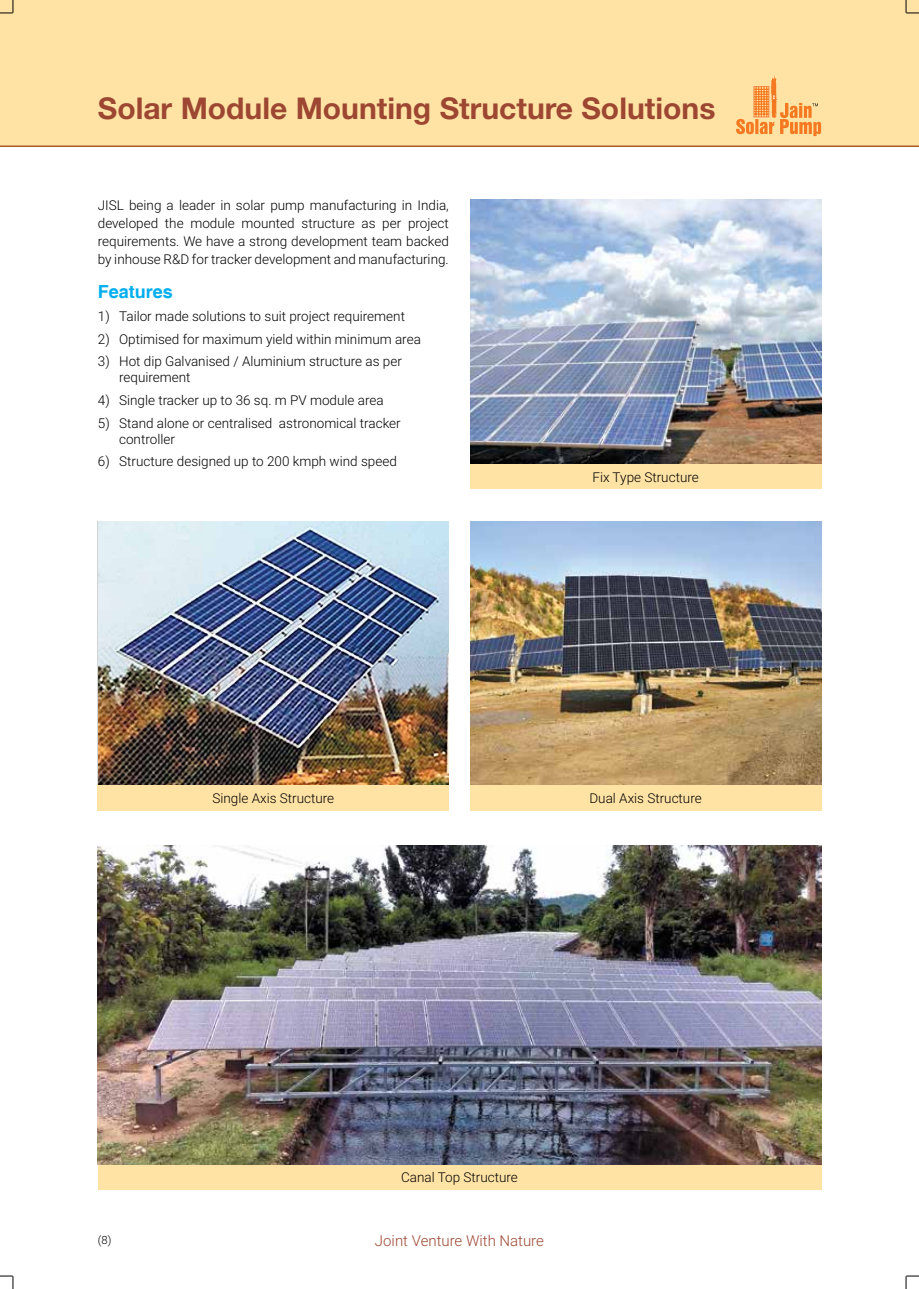
<style>
.page{position:relative;width:919px;height:1289px;background:#fff}
.page>*{position:absolute;margin:0;border:0;box-sizing:border-box;transform-origin:0 0}
.t1{font:700 30px "Helvetica Neue LT Std";color:#9d4732}
.t2{font:700 18px "Helvetica";color:#00aeef}
.t3{font:300 15px "Roboto";color:#9d4732}
.t4{font:300 13.5px/18px "Roboto";color:#000}
.t5{font:300 11.25px "Roboto";color:#000}
</style>
<div class="page">
<div style="left:0;top:0;width:918px;height:147px;background:#ffe3a5"></div>
<hr style="left:0;top:145px;width:918px;height:2px;background:#a75e25">
<svg style="left:736px;top:75px;width:85px;height:71px"></svg>
<svg style="left:905px;top:0;width:13px;height:14px"></svg>
<svg style="left:0;top:0;width:14px;height:14px"></svg>
<svg style="left:0;top:1275px;width:14px;height:13px"></svg>
<svg style="left:905px;top:1275px;width:13px;height:13px"></svg>
<div style="left:98px;top:1164px;width:723px;height:25px;background:#ffe3a5"></div>
<img style="left:98px;top:845px;width:723px;height:319px">
<img style="left:470px;top:521px;width:351px;height:263px">
<div style="left:470px;top:785px;width:351px;height:26px;background:#ffe3a5"></div>
<div style="left:98px;top:785px;width:351px;height:26px;background:#ffe3a5"></div>
<img style="left:98px;top:521px;width:351px;height:263px">
<div style="left:470px;top:463px;width:351px;height:26px;background:#ffe3a5"></div>
<img style="left:470px;top:200px;width:351px;height:263px">
<h1 class="t1" style="left:98px;top:90px;width:619px">Solar Module Mounting Structure Solutions</h1>
<p class="t4" style="left:98px;top:196px;width:352px;text-align:justify">JISL being a leader in solar pump manufacturing in India, developed the module mounted structure as per project requirements. We have a strong development team backed by inhouse R&amp;D for tracker development and manufacturing.</p>
<h2 class="t2" style="left:98px;top:281px;width:77px">Features</h2>
<p class="t4" style="left:98px;top:307px;width:308px">1) Tailor made solutions to suit project requirement</p>
<p class="t4" style="left:98px;top:329px;width:324px">2) Optimised for maximum yield within minimum area</p>
<p class="t4" style="left:119px;top:353px;width:284px;line-height:16.2px;text-indent:-21px">3) Hot dip Galvanised / Aluminium structure as per requirement</p>
<p class="t4" style="left:98px;top:391px;width:287px">4) Single tracker up to 36 sq. m PV module area</p>
<p class="t4" style="left:119px;top:414px;width:283px;line-height:16.2px;text-indent:-21px">5) Stand alone or centralised astronomical tracker controller</p>
<p class="t4" style="left:98px;top:452px;width:300px">6) Structure designed up to 200 kmph wind speed</p>
<p class="t4" style="left:592px;top:467px;width:108px">Fix Type Structure</p>
<p class="t4" style="left:212px;top:789px;width:123px">Single Axis Structure</p>
<p class="t4" style="left:589px;top:789px;width:114px">Dual Axis Structure</p>
<p class="t4" style="left:401px;top:1167px;width:118px">Canal Top Structure</p>
<p class="t5" style="left:98px;top:1232px;width:15px">(8)</p>
<p class="t3" style="left:375px;top:1229px;width:170px">Joint Venture With Nature</p>
</div>
